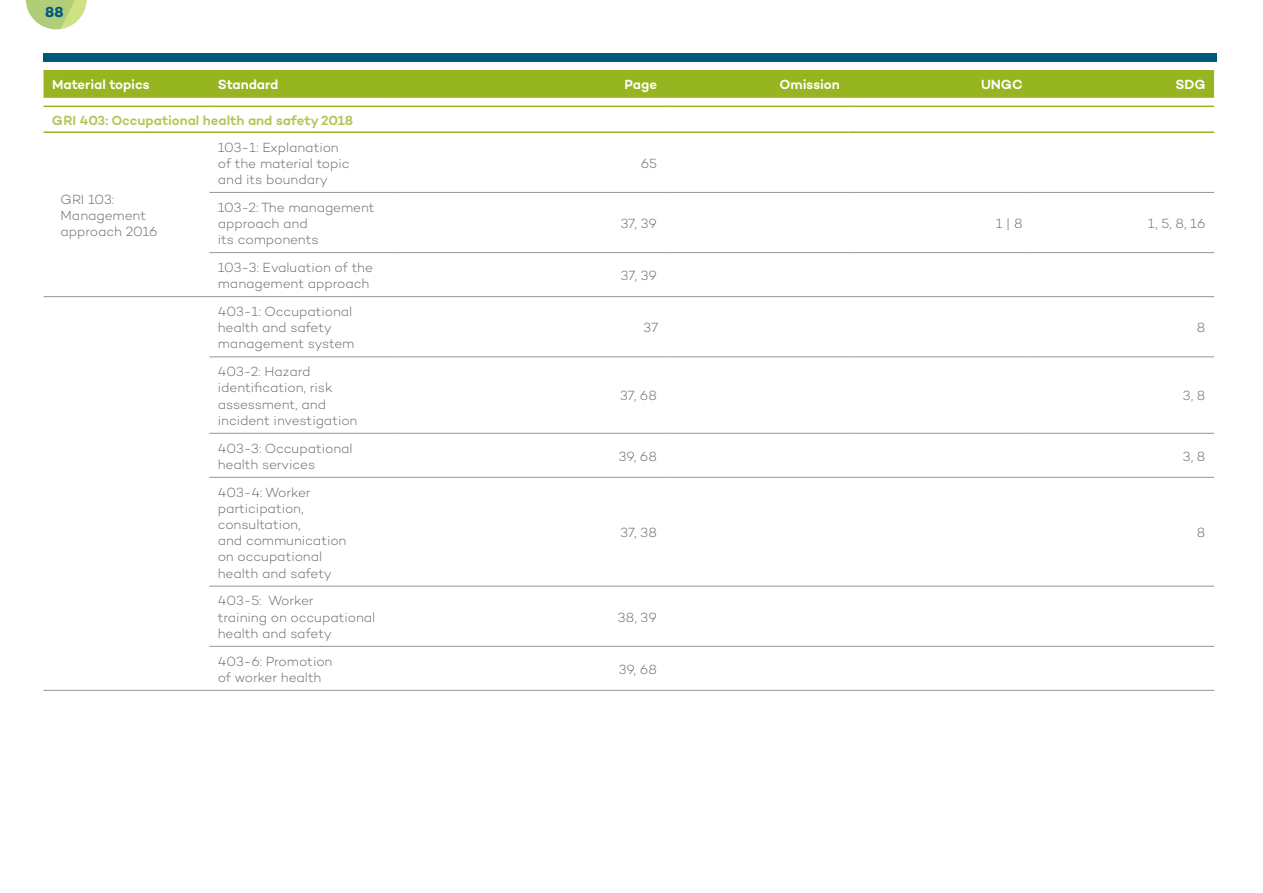
<style>
.page{position:relative;width:1263px;height:893px;background:#fff}
.page>*{position:absolute;margin:0;border:0;box-sizing:border-box;transform-origin:0 0}
.t1{font:700 14.7px "Campton";color:#005980}
.t2{font:300 13.5px/16.2px "Campton";letter-spacing:-.005em;color:#636466}
.t3{font:600 13.5px "Campton";letter-spacing:-.005em;color:#fff}
.t4{font:600 13.5px "Campton";color:#b1c859}
</style>
<div class="page">
<svg style="left:26px;top:0;width:61px;height:29px"></svg>
<div style="left:44px;top:70px;width:1170px;height:28px;background:#96b521"></div>
<hr style="left:209px;top:192px;width:183px;height:1px;background:#939598">
<hr style="left:392px;top:192px;width:273px;height:1px;background:#939598">
<hr style="left:665px;top:192px;width:183px;height:1px;background:#939598">
<hr style="left:848px;top:192px;width:183px;height:1px;background:#939598">
<hr style="left:1031px;top:192px;width:183px;height:1px;background:#939598">
<hr style="left:209px;top:252px;width:183px;height:1px;background:#939598">
<hr style="left:392px;top:252px;width:273px;height:1px;background:#939598">
<hr style="left:665px;top:252px;width:183px;height:1px;background:#939598">
<hr style="left:848px;top:252px;width:183px;height:1px;background:#939598">
<hr style="left:1031px;top:252px;width:183px;height:1px;background:#939598">
<hr style="left:44px;top:296px;width:165px;height:1px;background:#939598">
<hr style="left:209px;top:296px;width:183px;height:1px;background:#939598">
<hr style="left:392px;top:296px;width:273px;height:1px;background:#939598">
<hr style="left:665px;top:296px;width:183px;height:1px;background:#939598">
<hr style="left:848px;top:296px;width:183px;height:1px;background:#939598">
<hr style="left:1031px;top:296px;width:183px;height:1px;background:#939598">
<hr style="left:209px;top:356px;width:183px;height:1px;background:#939598">
<hr style="left:392px;top:356px;width:273px;height:1px;background:#939598">
<hr style="left:665px;top:356px;width:183px;height:1px;background:#939598">
<hr style="left:848px;top:356px;width:183px;height:1px;background:#939598">
<hr style="left:1031px;top:356px;width:183px;height:1px;background:#939598">
<hr style="left:209px;top:433px;width:183px;height:1px;background:#939598">
<hr style="left:392px;top:433px;width:273px;height:1px;background:#939598">
<hr style="left:665px;top:433px;width:183px;height:1px;background:#939598">
<hr style="left:848px;top:433px;width:183px;height:1px;background:#939598">
<hr style="left:1031px;top:433px;width:183px;height:1px;background:#939598">
<hr style="left:209px;top:477px;width:183px;height:1px;background:#939598">
<hr style="left:392px;top:477px;width:273px;height:1px;background:#939598">
<hr style="left:665px;top:477px;width:183px;height:1px;background:#939598">
<hr style="left:848px;top:477px;width:183px;height:1px;background:#939598">
<hr style="left:1031px;top:477px;width:183px;height:1px;background:#939598">
<hr style="left:209px;top:586px;width:183px;height:1px;background:#939598">
<hr style="left:392px;top:586px;width:273px;height:1px;background:#939598">
<hr style="left:665px;top:586px;width:183px;height:1px;background:#939598">
<hr style="left:848px;top:586px;width:183px;height:1px;background:#939598">
<hr style="left:1031px;top:586px;width:183px;height:1px;background:#939598">
<hr style="left:209px;top:646px;width:183px;height:1px;background:#939598">
<hr style="left:392px;top:646px;width:273px;height:1px;background:#939598">
<hr style="left:665px;top:646px;width:183px;height:1px;background:#939598">
<hr style="left:848px;top:646px;width:183px;height:1px;background:#939598">
<hr style="left:1031px;top:646px;width:183px;height:1px;background:#939598">
<hr style="left:44px;top:131px;width:165px;height:2px;background:#96b521">
<hr style="left:392px;top:131px;width:273px;height:2px;background:#96b521">
<hr style="left:665px;top:131px;width:183px;height:2px;background:#96b521">
<hr style="left:848px;top:131px;width:183px;height:2px;background:#96b521">
<hr style="left:1031px;top:131px;width:183px;height:2px;background:#96b521">
<hr style="left:44px;top:690px;width:165px;height:1px;background:#939598">
<hr style="left:209px;top:690px;width:183px;height:1px;background:#939598">
<hr style="left:392px;top:690px;width:273px;height:1px;background:#939598">
<hr style="left:665px;top:690px;width:183px;height:1px;background:#939598">
<hr style="left:848px;top:690px;width:183px;height:1px;background:#939598">
<hr style="left:1031px;top:690px;width:183px;height:1px;background:#939598">
<hr style="left:392px;top:106px;width:273px;height:1px;background:#96b521">
<hr style="left:665px;top:106px;width:183px;height:1px;background:#96b521">
<hr style="left:848px;top:106px;width:183px;height:1px;background:#96b521">
<hr style="left:1031px;top:106px;width:183px;height:1px;background:#96b521">
<hr style="left:44px;top:106px;width:165px;height:1px;background:#96b521">
<hr style="left:209px;top:106px;width:183px;height:1px;background:#96b521">
<hr style="left:209px;top:131px;width:183px;height:2px;background:#96b521">
<div style="left:44px;top:53px;width:1173px;height:9px;background:#00597d"></div>
<p class="t1" style="left:45px;top:3px;width:20px">88</p>
<p class="t3" style="left:52px;top:76px;width:99px">Material topics</p>
<p class="t3" style="left:218px;top:76px;width:62px">Standard</p>
<p class="t3" style="left:625px;top:76px;width:34px">Page</p>
<p class="t3" style="left:779px;top:76px;width:62px">Omission</p>
<p class="t3" style="left:981px;top:76px;width:43px">UNGC</p>
<p class="t3" style="left:1175px;top:76px;width:32px">SDG</p>
<p class="t4" style="left:52px;top:112px;width:303px">GRI 403: Occupational health and safety 2018</p>
<p class="t2" style="left:60px;top:191px;width:99px">GRI 103:<br>Management approach 2016</p>
<p class="t2" style="left:218px;top:139px;width:133px">103-1: Explanation of the material topic and its boundary</p>
<p class="t2" style="left:218px;top:199px;width:158px">103-2: The management approach and<br>its components</p>
<p class="t2" style="left:641px;top:155px;width:18px">65</p>
<p class="t2" style="left:621px;top:215px;width:38px">37, 39</p>
<p class="t2" style="left:996px;top:215px;width:28px">1 | 8</p>
<p class="t2" style="left:1148px;top:215px;width:59px">1, 5, 8, 16</p>
<p class="t2" style="left:218px;top:259px;width:157px">103-3: Evaluation of the management approach</p>
<p class="t2" style="left:621px;top:267px;width:38px">37, 39</p>
<p class="t2" style="left:218px;top:303px;width:138px">403-1: Occupational health and safety management system</p>
<p class="t2" style="left:644px;top:319px;width:16px">37</p>
<p class="t2" style="left:1197px;top:319px;width:10px">8</p>
<p class="t2" style="left:218px;top:363px;width:141px">403-2: Hazard identification, risk assessment, and incident investigation</p>
<p class="t2" style="left:620px;top:388px;width:38px">37, 68</p>
<p class="t2" style="left:1183px;top:388px;width:24px">3, 8</p>
<p class="t2" style="left:218px;top:440px;width:136px">403-3: Occupational health services</p>
<p class="t2" style="left:619px;top:448px;width:40px">39, 68</p>
<p class="t2" style="left:1183px;top:448px;width:24px">3, 8</p>
<p class="t2" style="left:218px;top:484px;width:130px">403-4: Worker participation, consultation,<br>and communication on occupational health and safety</p>
<p class="t2" style="left:620px;top:524px;width:38px">37, 38</p>
<p class="t2" style="left:1197px;top:524px;width:10px">8</p>
<p class="t2" style="left:218px;top:592px;width:159px">403-5: Worker<br>training on occupational health and safety</p>
<p class="t2" style="left:618px;top:609px;width:41px">38, 39</p>
<p class="t2" style="left:218px;top:653px;width:116px">403-6: Promotion of worker health</p>
<p class="t2" style="left:619px;top:661px;width:40px">39, 68</p>
</div>
